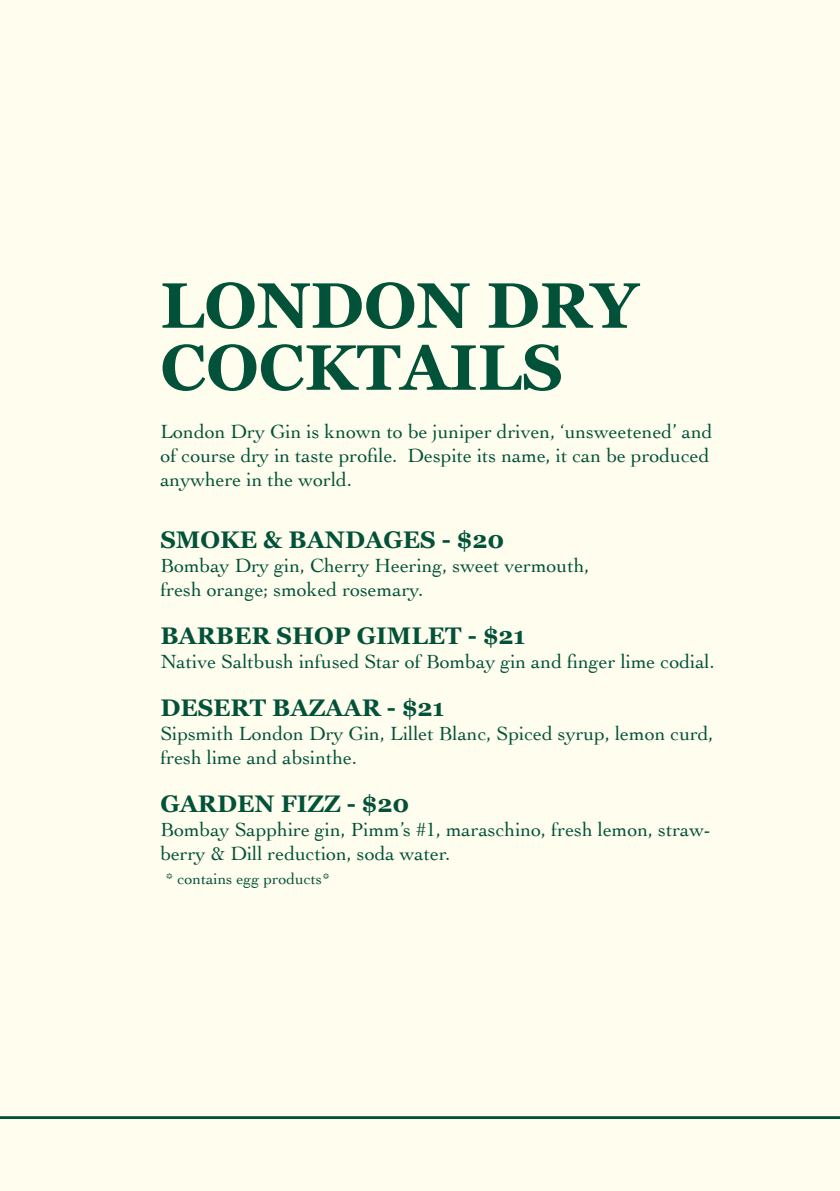
<style>
.page{position:relative;width:840px;height:1191px;background:#fff}
.page>*{position:absolute;margin:0;border:0;box-sizing:border-box;transform-origin:0 0}
.t1{font:700 64px "Georgia";color:#025239}
.t2{font:700 24px "Georgia";color:#025239}
.t3{font:20px/24px "Cochin";color:#025239}
.t4{font:16px "Cochin";color:#025239}
</style>
<div class="page">
<div style="left:0;top:0;width:839px;height:1191px;background:#fffdee"></div>
<svg style="left:0;top:1116px;width:839px;height:3px"></svg>
<p class="t1" style="left:160px;top:257px;width:479px">LONDON DRY</p>
<p class="t1" style="left:160px;top:319px;width:404px">COCKTAILS</p>
<p class="t3" style="left:160px;top:418px;width:553px">London Dry Gin is known to be juniper driven, ‘unsweetened’ and of course dry in taste profile. Despite its name, it can be produced anywhere in the world.</p>
<p class="t2" style="left:160px;top:521px;width:345px">SMOKE &amp; BANDAGES - $20</p>
<p class="t3" style="left:160px;top:552px;width:430px">Bombay Dry gin, Cherry Heering, sweet vermouth,</p>
<p class="t3" style="left:160px;top:576px;width:264px">fresh orange; smoked rosemary.</p>
<p class="t2" style="left:160px;top:617px;width:366px">BARBER SHOP GIMLET - $21</p>
<p class="t3" style="left:160px;top:648px;width:555px">Native Saltbush infused Star of Bombay gin and finger lime codial.</p>
<p class="t2" style="left:160px;top:689px;width:285px">DESERT BAZAAR - $21</p>
<p class="t3" style="left:160px;top:720px;width:554px">Sipsmith London Dry Gin, Lillet Blanc, Spiced syrup, lemon curd, fresh lime and absinthe.</p>
<p class="t2" style="left:160px;top:785px;width:250px">GARDEN FIZZ - $20</p>
<p class="t3" style="left:160px;top:816px;width:551px">Bombay Sapphire gin, Pimm’s #1, maraschino, fresh lemon, straw&shy;berry &amp; Dill reduction, soda water.</p>
<p class="t4" style="left:165px;top:868px;width:166px">* contains egg products*</p>
</div>
